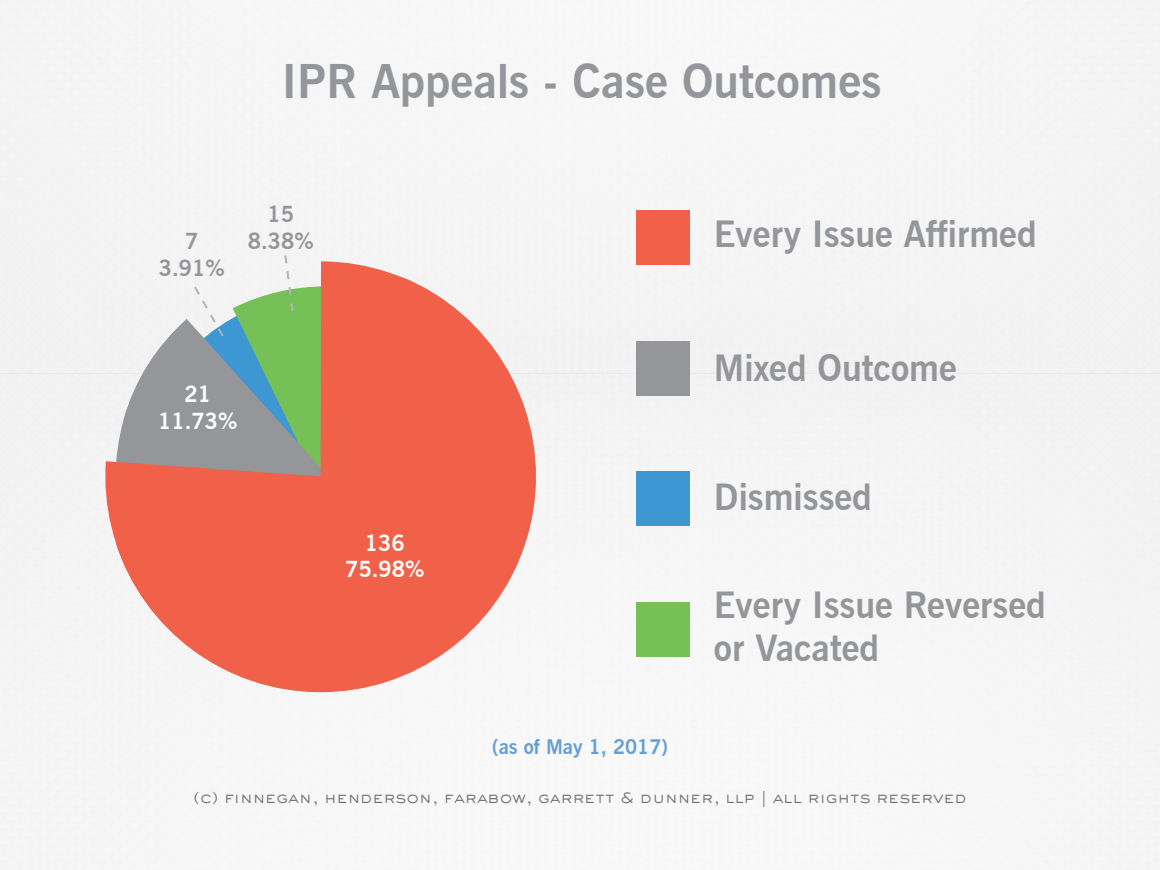
<style>
.page{position:relative;width:1160px;height:870px;background:#fff}
.page>*{position:absolute;margin:0;border:0;box-sizing:border-box;transform-origin:0 0}
.t1{font:700 46.2px "News Gothic BT";color:#949699}
.t2{font:700 36px/43.2px "News Gothic BT";color:#949699}
.t3{font:700 22px/26.4px "News Gothic BT";color:#fff;text-align:center}
.t4{font:700 22px/26.4px "News Gothic BT";color:#949699;text-align:center}
.t5{font:700 20px "News Gothic BT";color:#659fd5}
.t6{font:300 16px "Sackers Gothic Std";color:#6d6e71}
</style>
<div class="page">
<div style="left:0;top:0;width:1160px;height:869px;background:#f6f6f6"></div>
<div style="left:636px;top:471px;width:54px;height:54px;background:#3c97d2"></div>
<div style="left:636px;top:210px;width:54px;height:54px;background:#f16149"></div>
<div style="left:636px;top:602px;width:54px;height:54px;background:#75c158"></div>
<div style="left:636px;top:341px;width:54px;height:54px;background:#949699"></div>
<div style="left:116px;top:253px;width:225px;height:8px;background:#f4f4f4"></div>
<div style="left:99px;top:277px;width:443px;height:420px;background:#f4f4f4"></div>
<svg style="left:116px;top:261px;width:420px;height:430px;fill:#f16149"></svg>
<h1 class="t1" style="left:282px;top:53px;width:601px">IPR Appeals - Case Outcomes</h1>
<h3 class="t4" style="left:159px;top:228px;width:68px">7<br>3.91%</h3>
<h3 class="t4" style="left:248px;top:201px;width:68px">15<br>8.38%</h3>
<h3 class="t3" style="left:158px;top:381px;width:81px">21<br>11.73%</h3>
<h3 class="t3" style="left:345px;top:529px;width:81px">136<br>75.98%</h3>
<p class="t5" style="left:492px;top:734px;width:177px">(as of May 1, 2017)</p>
<h2 class="t2" style="left:714px;top:212px;width:324px">Every Issue Affirmed</h2>
<h2 class="t2" style="left:714px;top:346px;width:244px">Mixed Outcome</h2>
<h2 class="t2" style="left:714px;top:475px;width:160px">Dismissed</h2>
<h2 class="t2" style="left:714px;top:583px;width:333px">Every Issue Reversed or Vacated</h2>
<p class="t6" style="left:193px;top:785px;width:775px">(c) finnegan, henderson, farabow, garrett &amp; dunner, llp | all rights reserved</p>
</div>
